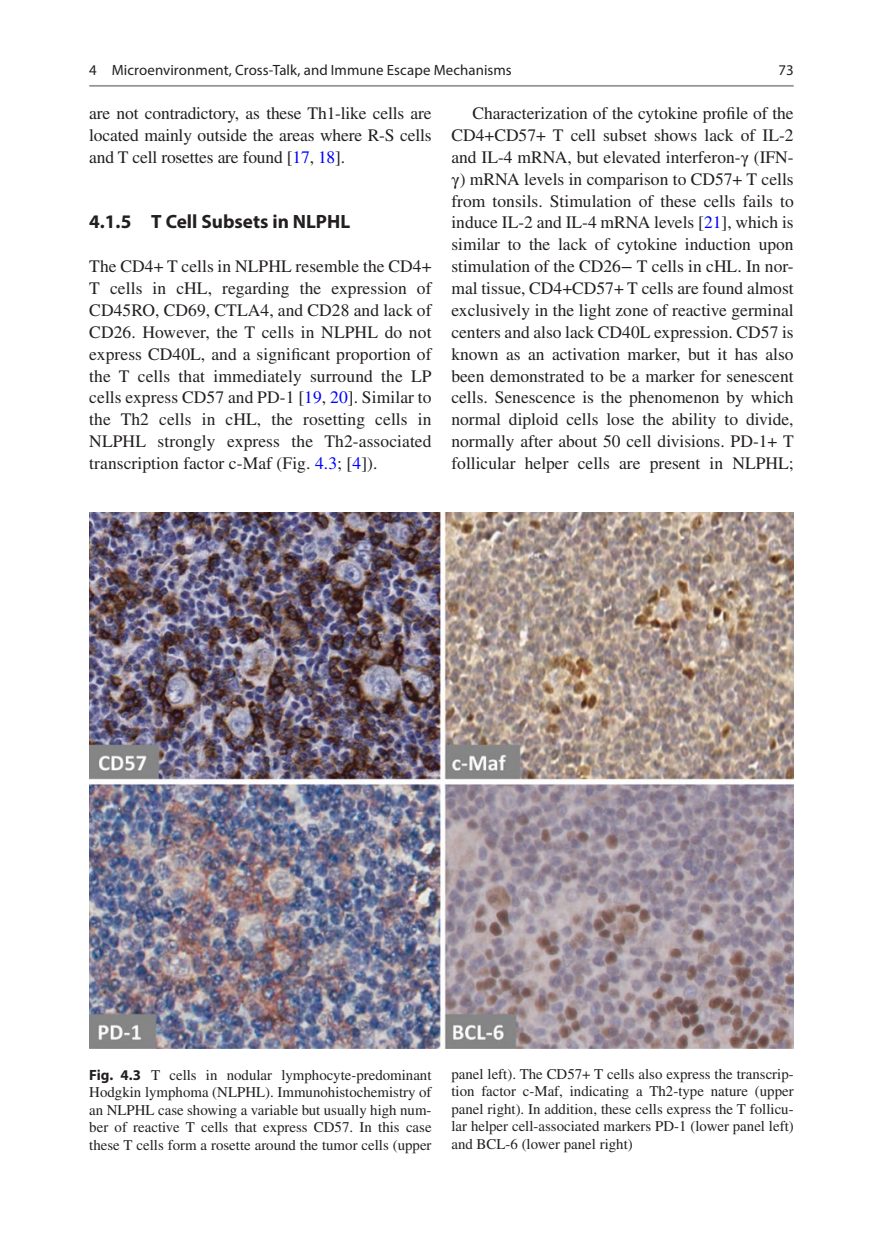
<style>
.page{position:relative;width:883px;height:1260px;background:#fff}
.page>*{position:absolute;margin:0;border:0;box-sizing:border-box;transform-origin:0 0}
.t1{font:700 19.25px "Jylljy Myriad Pro";color:#231f20}
.t2{font:17.5px/21.9px "Kxkbgc Times LT Std";color:#231f20;text-align:justify}
.t3{font:14.88px/17.5px "Kxkbgc Times LT Std";color:#231f20;text-align:justify}
.t4{font:14.88px "Bjhhyd Myriad Pro";letter-spacing:.005em;color:#231f20}
.t5{font:14.88px "Nfnfdf Myriad Pro";color:#231f20}
.s1{color:#00f}
.s2{font-family:"Dcxjwf STIX General"}
.s3{font-family:"Jylljy Myriad Pro";font-weight:700}
</style>
<div class="page">
<img style="left:90px;top:512px;width:703px;height:536px">
<hr style="left:89px;top:85px;width:705px;height:2px;background:#939598">
<p class="t4" style="left:89px;top:61px;width:424px">4 Microenvironment, Cross-Talk, and Immune Escape Mechanisms</p>
<p class="t5" style="left:779px;top:61px;width:17px">73</p>
<p class="t2" style="left:89px;top:102px;width:344px">are not contradictory, as these Th1-like cells are located mainly outside the areas where R-S cells and T cell rosettes are found [<span class="s1">17</span>, <span class="s1">18</span>].</p>
<p class="t1" style="left:89px;top:209px;width:262px">4.1.5 T Cell Subsets in NLPHL</p>
<p class="t2" style="left:89px;top:255px;width:344px">The CD4+ T cells in NLPHL resemble the CD4+ T cells in cHL, regarding the expression of CD45RO, CD69, CTLA4, and CD28 and lack of CD26. However, the T cells in NLPHL do not express CD40L, and a significant proportion of the T cells that immediately surround the LP cells express CD57 and PD-1 [<span class="s1">19</span>, <span class="s1">20</span>]. Similar to the Th2 cells in cHL, the rosetting cells in NLPHL strongly express the Th2-associated transcription factor c-Maf (Fig. <span class="s1">4.3</span>; [<span class="s1">4</span>]).</p>
<p class="t2" style="left:451px;top:102px;width:344px;text-indent:21px">Characterization of the cytokine profile of the CD4+CD57+ T cell subset shows lack of IL-2 and IL-4 mRNA, but elevated interferon-<span class="s2">γ</span> (IFN&shy;<span class="s2">γ</span>) mRNA levels in comparison to CD57+ T cells from tonsils. Stimulation of these cells fails to induce IL-2 and IL-4 mRNA levels [<span class="s1">21</span>], which is similar to the lack of cytokine induction upon stimulation of the CD26<span class="s2">−</span> T cells in cHL. In nor&shy;mal tissue, CD4+CD57+ T cells are found almost exclusively in the light zone of reactive germinal centers and also lack CD40L expression. CD57 is known as an activation marker, but it has also been demonstrated to be a marker for senescent cells. Senescence is the phenomenon by which normal diploid cells lose the ability to divide, normally after about 50 cell divisions. PD-1+ T follicular helper cells are present in NLPHL;</p>
<p class="t3" style="left:89px;top:1066px;width:344px"><span class="s3">Fig. 4.3</span> T cells in nodular lymphocyte-predominant Hodgkin lymphoma (NLPHL). Immunohistochemistry of an NLPHL case showing a variable but usually high num&shy;ber of reactive T cells that express CD57. In this case these T cells form a rosette around the tumor cells (upper</p>
<p class="t3" style="left:451px;top:1065px;width:344px">panel left). The CD57+ T cells also express the transcrip&shy;tion factor c-Maf, indicating a Th2-type nature (upper panel right). In addition, these cells express the T follicu&shy;lar helper cell-associated markers PD-1 (lower panel left) and BCL-6 (lower panel right)</p>
</div>
